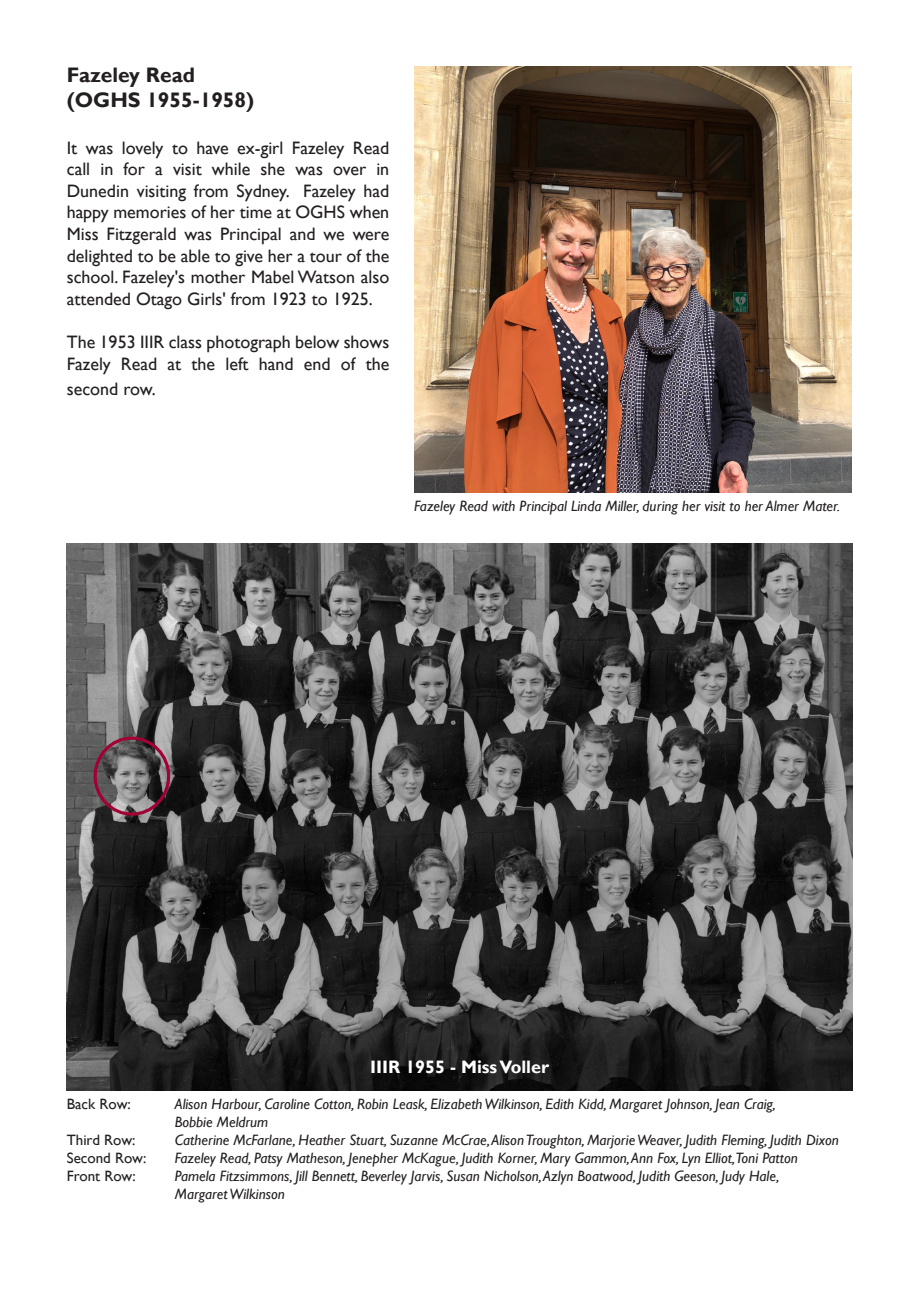
<style>
.page{position:relative;width:919px;height:1289px;background:#fff}
.page>*{position:absolute;margin:0;border:0;box-sizing:border-box;transform-origin:0 0}
.t1{font:700 21px "Gill Sans";color:#231f20}
.t2{font:18px/21.6px "Gill Sans";color:#231f20;text-align:justify}
.t3{font:700 18px "Gill Sans";color:#fff}
.t4{font:italic 15px "Gill Sans";color:#231f20}
.t5{font:15px "Gill Sans";color:#231f20}
</style>
<div class="page">
<img style="left:414px;top:67px;width:437px;height:425px">
<img style="left:67px;top:543px;width:785px;height:547px">
<div style="left:94px;top:736px;width:76px;height:79px;border:3px solid #a10133;border-radius:50%"></div>
<p class="t1" style="left:67px;top:62px;width:130px">Fazeley Read</p>
<p class="t1" style="left:67px;top:87px;width:189px">(OGHS 1955-1958)</p>
<p class="t2" style="left:67px;top:137px;width:324px">It was lovely to have ex-girl Fazeley Read call in for a visit while she was over in Dunedin visiting from Sydney. Fazeley had happy memories of her time at OGHS when Miss Fitzgerald was Principal and we were delighted to be able to give her a tour of the school. Fazeley's mother Mabel Watson also attended Otago Girls' from 1923 to 1925.</p>
<p class="t2" style="left:67px;top:331px;width:324px">The 1953 IIIR class photograph below shows<br>Fazely Read at the left hand end of the</p>
<p class="t2" style="left:67px;top:378px;width:90px">second row.</p>
<p class="t4" style="left:414px;top:497px;width:427px">Fazeley Read with Principal Linda Miller, during her visit to her Almer Mater.</p>
<p class="t3" style="left:370px;top:1055px;width:180px">IIIR 1955 - Miss Voller</p>
<p class="t5" style="left:67px;top:1095px;width:66px">Back Row:</p>
<p class="t4" style="left:175px;top:1095px;width:602px">Alison Harbour, Caroline Cotton, Robin Leask, Elizabeth Wilkinson, Edith Kidd, Margaret Johnson, Jean Craig,</p>
<p class="t4" style="left:175px;top:1113px;width:95px">Bobbie Meldrum</p>
<p class="t5" style="left:67px;top:1131px;width:70px">Third Row:</p>
<p class="t4" style="left:175px;top:1131px;width:665px">Catherine McFarlane, Heather Stuart, Suzanne McCrae, Alison Troughton, Marjorie Weaver, Judith Fleming, Judith Dixon</p>
<p class="t5" style="left:67px;top:1149px;width:81px">Second Row:</p>
<p class="t4" style="left:175px;top:1149px;width:624px">Fazeley Read, Patsy Matheson, Jenepher McKague, Judith Korner, Mary Gammon, Ann Fox, Lyn Elliot,Toni Patton</p>
<p class="t5" style="left:67px;top:1167px;width:70px">Front Row:</p>
<p class="t4" style="left:175px;top:1167px;width:606px">Pamela Fitzsimmons, Jill Bennett, Beverley Jarvis, Susan Nicholson, Azlyn Boatwood, Judith Geeson, Judy Hale,</p>
<p class="t4" style="left:175px;top:1185px;width:111px">Margaret Wilkinson</p>
</div>
